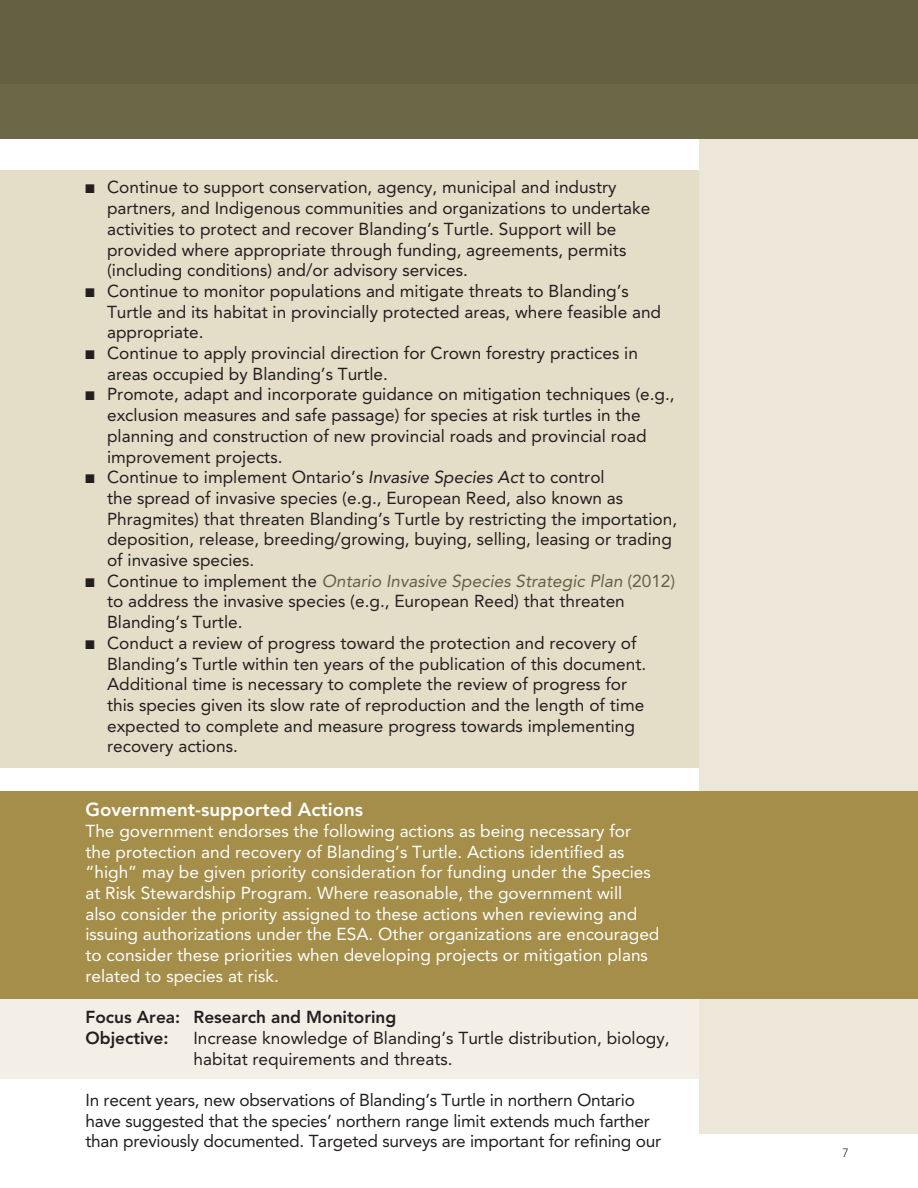
<style>
.page{position:relative;width:918px;height:1188px;background:#fff}
.page>*{position:absolute;margin:0;border:0;box-sizing:border-box;transform-origin:0 0}
.t1{font:800 18.75px "Avenir LT Std";color:#fff}
.t2{font:17.25px/20.7px "Avenir LT Std";color:#231f20}
.t3{font:17.25px/20.7px "Avenir LT Std";color:#fff}
.t4{font:800 17.25px "Avenir LT Std";color:#231f20}
.t5{font:300 12px "Avenir LT Std";color:#231f20}
.s1{font-family:"Monotype Sorts";font-size:12px}
.s2{font-style:italic}
.s3{font-style:italic;color:#646143}
.s4{color:#646143}
</style>
<div class="page">
<div style="left:0;top:999px;width:702px;height:80px;background:#f3efe6"></div>
<div style="left:0;top:171px;width:711px;height:597px;background:#e4ddc8"></div>
<div style="left:699px;top:134px;width:219px;height:1000px;background:#ede7d9"></div>
<div style="left:0;top:0;width:918px;height:138px;background:#646143"></div>
<div style="left:1px;top:84px;width:917px;height:54px;background:#6d6a4a"></div>
<div style="left:0;top:791px;width:918px;height:208px;background:#a58e49"></div>
<p class="t2" style="left:107px;top:177px;width:545px;text-indent:-22px"><span class="s1">N</span> Continue to support conservation, agency, municipal and industry partners, and Indigenous communities and organizations to undertake activities to protect and recover Blanding’s Turtle. Support will be provided where appropriate through funding, agreements, permits (including conditions) and/or advisory services.</p>
<p class="t2" style="left:107px;top:281px;width:556px;text-indent:-22px"><span class="s1">N</span> Continue to monitor populations and mitigate threats to Blanding’s<br>Turtle and its habitat in provincially protected areas, where feasible and appropriate.</p>
<p class="t2" style="left:107px;top:343px;width:532px;text-indent:-22px"><span class="s1">N</span> Continue to apply provincial direction for Crown forestry practices in areas occupied by Blanding’s Turtle.</p>
<p class="t2" style="left:107px;top:384px;width:569px;text-indent:-22px"><span class="s1">N</span> Promote, adapt and incorporate guidance on mitigation techniques (e.g., exclusion measures and safe passage) for species at risk turtles in the planning and construction of new provincial roads and provincial road improvement projects.</p>
<p class="t2" style="left:107px;top:467px;width:572px;text-indent:-22px"><span class="s1">N</span> Continue to implement Ontario’s <span class="s2">Invasive Species Act</span> to control<br>the spread of invasive species (e.g., European Reed, also known as Phragmites) that threaten Blanding’s Turtle by restricting the importation, deposition, release, breeding/growing, buying, selling, leasing or trading of invasive species.</p>
<p class="t2" style="left:107px;top:571px;width:570px;text-indent:-22px"><span class="s1">N</span> Continue to implement the <span class="s3">Ontario Invasive Species Strategic Plan</span> <span class="s4">(2012) </span>to address the invasive species (e.g., European Reed) that threaten<br>Blanding’s Turtle.</p>
<p class="t2" style="left:107px;top:633px;width:541px;text-indent:-22px"><span class="s1">N</span> Conduct a review of progress toward the protection and recovery of Blanding’s Turtle within ten years of the publication of this document.<br>Additional time is necessary to complete the review of progress for this species given its slow rate of reproduction and the length of time expected to complete and measure progress towards implementing recovery actions.</p>
<h3 class="t1" style="left:85px;top:799px;width:279px">Government-supported Actions</h3>
<p class="t3" style="left:85px;top:821px;width:576px">The government endorses the following actions as being necessary for the protection and recovery of Blanding’s Turtle. Actions identified as “high” may be given priority consideration for funding under the Species at Risk Stewardship Program. Where reasonable, the government will<br>also consider the priority assigned to these actions when reviewing and issuing authorizations under the ESA. Other organizations are encouraged to consider these priorities when developing projects or mitigation plans related to species at risk.</p>
<p class="t4" style="left:85px;top:1007px;width:312px">Focus Area: Research and Monitoring</p>
<p class="t4" style="left:85px;top:1028px;width:85px">Objective:</p>
<p class="t2" style="left:193px;top:1028px;width:478px">Increase knowledge of Blanding’s Turtle distribution, biology, habitat requirements and threats.</p>
<p class="t2" style="left:85px;top:1090px;width:577px">In recent years, new observations of Blanding’s Turtle in northern Ontario have suggested that the species’ northern range limit extends much farther than previously documented. Targeted surveys are important for refining our</p>
<p class="t5" style="left:842px;top:1146px;width:8px">7</p>
</div>
